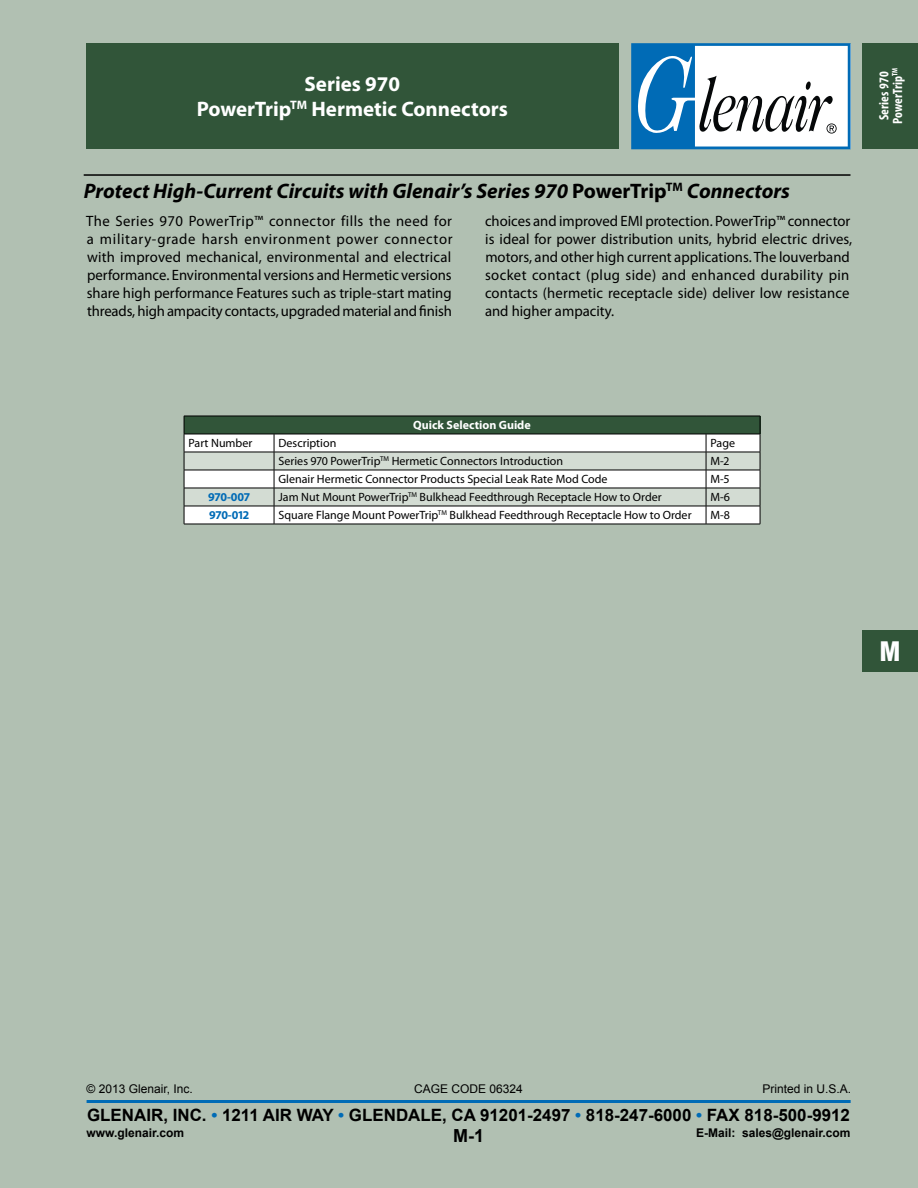
<style>
.page{position:relative;width:918px;height:1188px;background:#b1c0b2}
.page>*{position:absolute;margin:0;border:0;box-sizing:border-box;transform-origin:0 0}
.t1{font:900 condensed 26.25px "Helvetica";color:#fff}
.t2{font:italic 700 21px "Myriad Pro";color:#000}
.t3{font:700 21px/25.5px "Myriad Pro";color:#fff;text-align:center}
.t4{font:700 18px "Arial";color:#000}
.t5{font:700 16.95px "Arial";color:#000}
.t6{font:15px/18px "Myriad Pro";color:#000;text-align:justify}
.t7{font:700 condensed 13.5px/13.5px "Myriad Pro";letter-spacing:.01em;color:#fff}
.t8{font:12px "Myriad Pro";color:#000}
.t9{font:12px "Arial";color:#000}
.t10{font:700 12px "Arial";color:#000}
.t11{font:700 12px "Myriad Pro";color:#fff}
.t12{font:700 12px "Myriad Pro";color:#006bb6}
.s1{font-style:normal}
.s2{color:#006bb6}
</style>
<div class="page">
<div style="left:87px;top:43px;width:532px;height:106px;background:#315539"></div>
<div style="left:862px;top:43px;width:56px;height:106px;background:#315539"></div>
<hr style="left:87px;top:1100px;width:764px;height:3px;background:#006bb6">
<svg style="left:631px;top:43px;width:220px;height:106px;background:#a4c2d7"></svg>
<div style="left:863px;top:630px;width:55px;height:41px;background:#315539"></div>
<hr style="left:184px;top:524px;width:90px;height:1px;background:#000">
<hr style="left:274px;top:524px;width:432px;height:1px;background:#000">
<hr style="left:706px;top:524px;width:54px;height:1px;background:#000">
<svg style="left:184px;top:416px;width:577px;height:108px;background:#c1c9c2"></svg>
<hr style="left:84px;top:174px;width:767px;height:2px;background:#000">
<h2 class="t3" style="left:197px;top:70px;width:313px">Series 970<br>PowerTrip<sup>TM</sup> Hermetic Connectors</h2>
<h2 class="t2" style="left:84px;top:177px;width:708px">Protect High-Current Circuits with Glenair’s Series 970 <span class="s1">PowerTrip</span><sup>TM</sup> Connectors</h2>
<p class="t6" style="left:86px;top:211px;width:368px">The Series 970 PowerTrip™ connector fills the need for a military-grade harsh environment power connector with improved mechanical, environmental and electrical performance. Environmental versions and Hermetic versions share high performance Features such as triple-start mating threads, high ampacity contacts, upgraded material and finish</p>
<p class="t6" style="left:485px;top:211px;width:369px;text-align:left">choices and improved EMI protection. PowerTrip™ connector is ideal for power distribution units, hybrid electric drives, motors, and other high current applications. The louverband socket contact (plug side) and enhanced durability pin contacts (hermetic receptacle side) deliver low resistance and higher ampacity.</p>
<p class="t7" style="left:877px;top:124px;width:58px;rotate:-90deg">Series 970<br>PowerTrip<sup>TM</sup></p>
<p class="t11" style="left:413px;top:418px;width:119px">Quick Selection Guide</p>
<p class="t8" style="left:189px;top:436px;width:65px">Part Number</p>
<p class="t8" style="left:279px;top:436px;width:59px">Description</p>
<p class="t8" style="left:711px;top:436px;width:26px">Page</p>
<p class="t8" style="left:279px;top:454px;width:286px">Series 970 PowerTrip<sup>TM</sup> Hermetic Connectors Introduction</p>
<p class="t8" style="left:711px;top:454px;width:20px">M-2</p>
<p class="t8" style="left:279px;top:472px;width:331px">Glenair Hermetic Connector Products Special Leak Rate Mod Code</p>
<p class="t8" style="left:711px;top:472px;width:20px">M-5</p>
<p class="t12" style="left:208px;top:490px;width:43px">970-007</p>
<p class="t8" style="left:279px;top:490px;width:385px">Jam Nut Mount PowerTrip<sup>TM</sup> Bulkhead Feedthrough Receptacle How to Order</p>
<p class="t8" style="left:711px;top:490px;width:21px">M-6</p>
<p class="t12" style="left:209px;top:508px;width:41px">970-012</p>
<p class="t8" style="left:279px;top:508px;width:415px">Square Flange Mount PowerTrip<sup>TM</sup> Bulkhead Feedthrough Receptacle How to Order</p>
<p class="t8" style="left:711px;top:508px;width:21px">M-8</p>
<h1 class="t1" style="left:880px;top:635px;width:22px">M</h1>
<p class="t9" style="left:87px;top:1081px;width:108px">© 2013 Glenair, Inc.</p>
<p class="t9" style="left:414px;top:1081px;width:110px">CAGE CODE 06324</p>
<p class="t4" style="left:453px;top:1124px;width:32px">M-1</p>
<p class="t10" style="left:696px;top:1125px;width:156px">E-Mail: sales@glenair.com</p>
<p class="t9" style="left:762px;top:1081px;width:90px">Printed in U.S.A.</p>
<p class="t5" style="left:87px;top:1103px;width:764px">GLENAIR, INC. <span class="s2">•</span> 1211 AIR WAY <span class="s2">•</span> GLENDALE, CA 91201-2497 <span class="s2">•</span> 818-247-6000 <span class="s2">•</span> FAX 818-500-9912</p>
<p class="t10" style="left:87px;top:1125px;width:99px">www.glenair.com</p>
</div>
